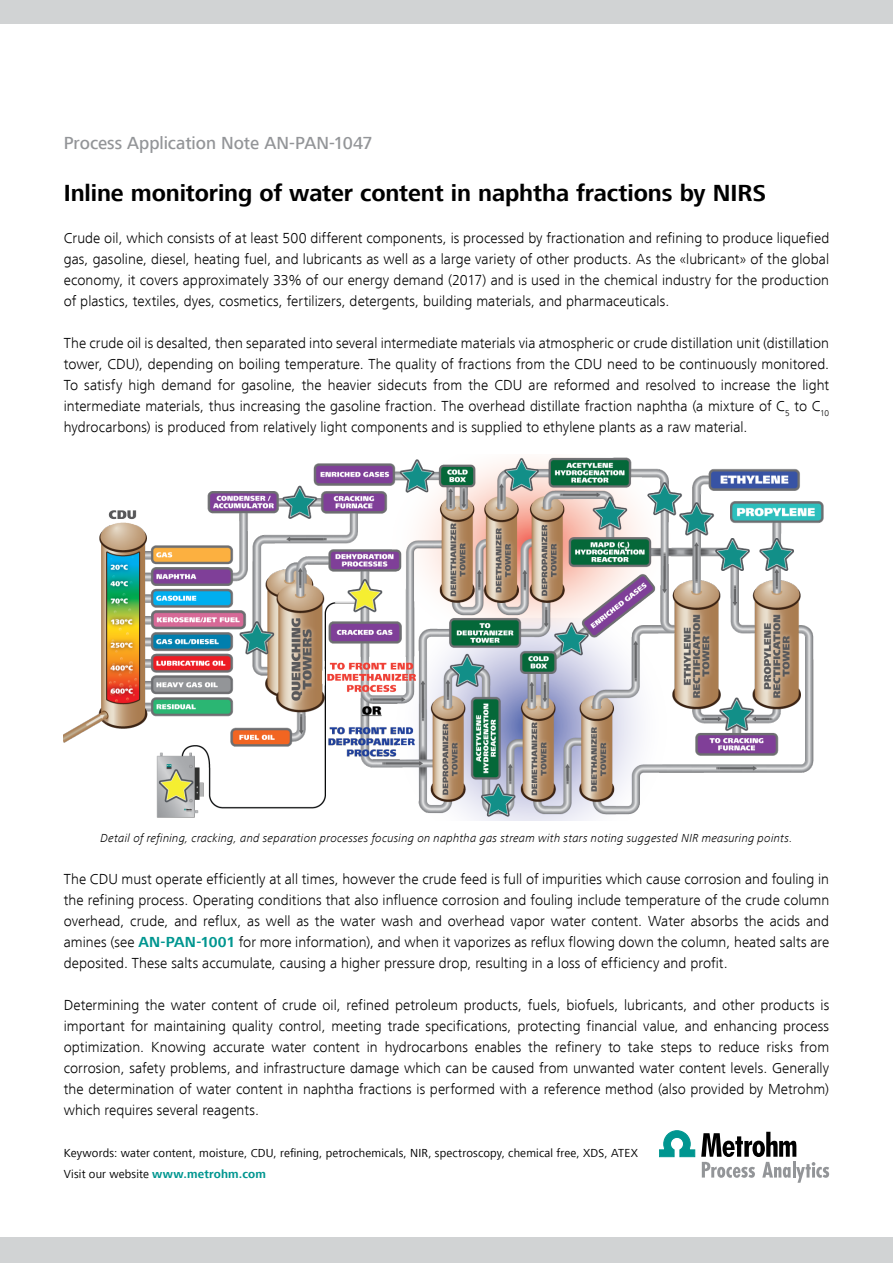
<style>
.page{position:relative;width:893px;height:1263px;background:#fff}
.page>*{position:absolute;margin:0;border:0;box-sizing:border-box;transform-origin:0 0}
.t1{font:700 24px "Frutiger Next LT";letter-spacing:-.005em;color:#000}
.t2{font:500 18px "Frutiger Next LT";color:#939598}
.t3{font:300 15px/21px "Frutiger Next LT";letter-spacing:.005em;color:#000;text-align:justify}
.t4{font:12px/21px "Frutiger Next LT";letter-spacing:.015em;color:#000}
.t5{font:italic 300 12px "Frutiger Next LT";letter-spacing:.015em;color:#000}
.s1{font-weight:700;color:#009690}
</style>
<div class="page">
<img style="left:64px;top:457px;width:760px;height:364px">
<div style="left:0;top:1237px;width:893px;height:26px;background:#d1d3d4"></div>
<div style="left:0;top:0;width:893px;height:24px;background:#d1d3d4"></div>
<svg style="left:659px;top:1131px;width:36px;height:26px"></svg>
<svg style="left:701px;top:1132px;width:128px;height:51px"></svg>
<p class="t2" style="left:64px;top:133px;width:310px">Process Application Note AN-PAN-1047</p>
<h1 class="t1" style="left:64px;top:180px;width:704px">Inline monitoring of water content in naphtha fractions by NIRS</h1>
<p class="t3" style="left:64px;top:228px;width:767px">Crude oil, which consists of at least 500 different components, is processed by fractionation and refining to produce liquefied gas, gasoline, diesel, heating fuel, and lubricants as well as a large variety of other products. As the «lubricant» of the global economy, it covers approximately 33% of our energy demand (2017) and is used in the chemical industry for the production of plastics, textiles, dyes, cosmetics, fertilizers, detergents, building materials, and pharmaceuticals.</p>
<p class="t3" style="left:64px;top:333px;width:767px">The crude oil is desalted, then separated into several intermediate materials via atmospheric or crude distillation unit (distillation tower, CDU), depending on boiling temperature. The quality of fractions from the CDU need to be continuously monitored.<br>To satisfy high demand for gasoline, the heavier sidecuts from the CDU are reformed and resolved to increase the light intermediate materials, thus increasing the gasoline fraction. The overhead distillate fraction naphtha (a mixture of C<sub>5</sub> to C<sub>10 </sub>hydrocarbons) is produced from relatively light components and is supplied to ethylene plants as a raw material.</p>
<p class="t5" style="left:100px;top:831px;width:694px">Detail of refining, cracking, and separation processes focusing on naphtha gas stream with stars noting suggested NIR measuring points.</p>
<p class="t3" style="left:64px;top:868px;width:767px">The CDU must operate efficiently at all times, however the crude feed is full of impurities which cause corrosion and fouling in the refining process. Operating conditions that also influence corrosion and fouling include temperature of the crude column overhead, crude, and reflux, as well as the water wash and overhead vapor water content. Water absorbs the acids and amines (see <span class="s1">AN-PAN-1001</span> for more information), and when it vaporizes as reflux flowing down the column, heated salts are deposited. These salts accumulate, causing a higher pressure drop, resulting in a loss of efficiency and profit.</p>
<p class="t3" style="left:64px;top:994px;width:767px">Determining the water content of crude oil, refined petroleum products, fuels, biofuels, lubricants, and other products is important for maintaining quality control, meeting trade specifications, protecting financial value, and enhancing process optimization. Knowing accurate water content in hydrocarbons enables the refinery to take steps to reduce risks from corrosion, safety problems, and infrastructure damage which can be caused from unwanted water content levels. Generally the determination of water content in naphtha fractions is performed with a reference method (also provided by Metrohm) which requires several reagents.</p>
<p class="t4" style="left:64px;top:1142px;width:576px">Keywords: water content, moisture, CDU, refining, petrochemicals, NIR, spectroscopy, chemical free, XDS, ATEX<br>Visit our website <span class="s1">www.metrohm.com</span></p>
</div>
